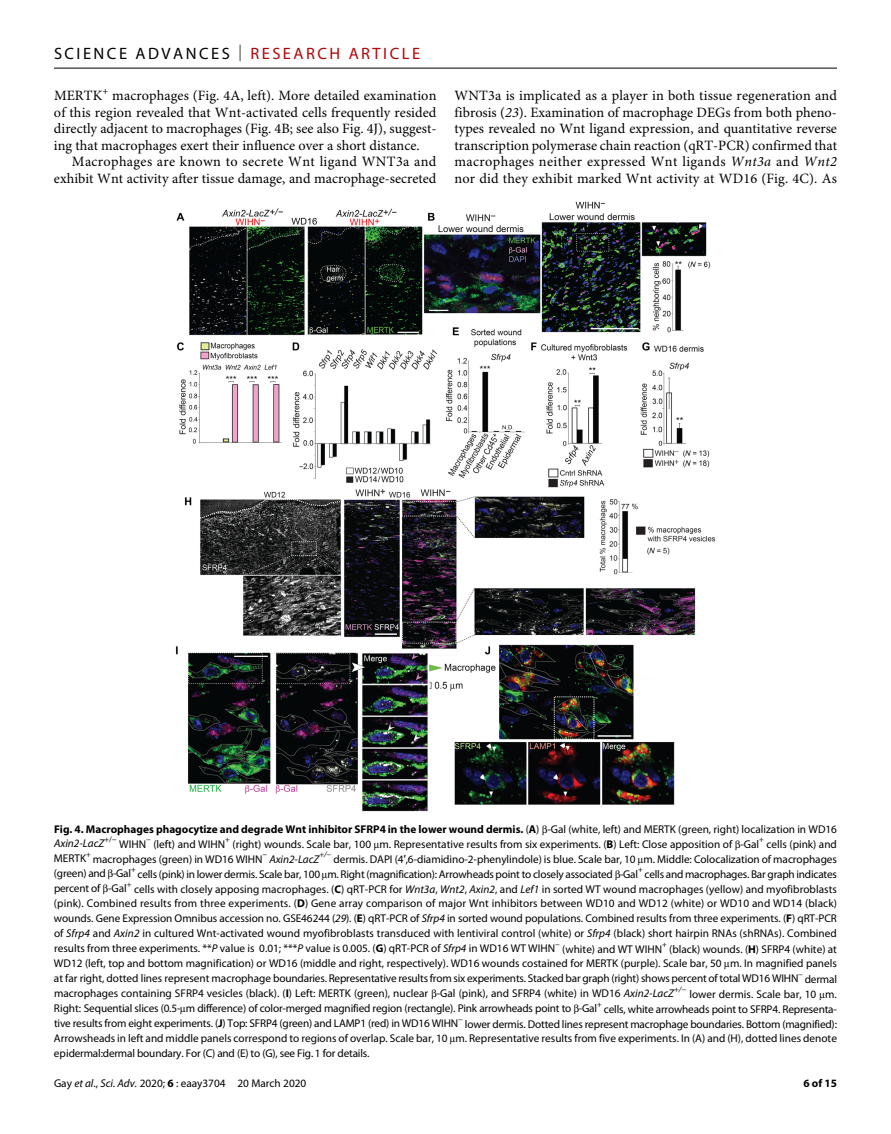
<style>
.page{position:relative;width:891px;height:1134px;background:#fff}
.page>*{position:absolute;margin:0;border:0;box-sizing:border-box;transform-origin:0 0}
.t1{font:16.5px "Myriad Pro";letter-spacing:.15em;color:#000}
.t2{font:14.25px/16.5px "Minion Pro";color:#000;text-align:justify}
.t3{font:11.25px/15px "Myriad Pro";letter-spacing:-.015em;color:#000;text-align:justify}
.t4{font:700 11.25px "Myriad Pro";color:#000}
.s1{font-weight:300}
.s2{color:#b10508}
.s3{font-style:italic}
.s4{font-weight:700}
</style>
<div class="page">
<hr style="left:54px;top:68px;width:783px;height:1px;background:#000">
<img style="left:176px;top:201px;width:540px;height:610px">
<h1 class="t1" style="left:54px;top:40px;width:368px">SCIENCE ADVANCES <span class="s1">|</span> <span class="s2">RESEARCH ARTICLE</span></h1>
<p class="t2" style="left:54px;top:89px;width:384px">MERTK<sup>+</sup> macrophages (Fig. 4A, left). More detailed examination of this region revealed that Wnt-activated cells frequently resided directly adjacent to macrophages (Fig. 4B; see also Fig. 4J), suggest&shy;ing that macrophages exert their influence over a short distance.</p>
<p class="t2" style="left:54px;top:155px;width:384px;text-align:right">Macrophages are known to secrete Wnt ligand WNT3a and exhibit Wnt activity after tissue damage, and macrophage-secreted</p>
<p class="t2" style="left:454px;top:89px;width:384px">WNT3a is implicated as a player in both tissue regeneration and fibrosis (<span class="s3">23</span>). Examination of macrophage DEGs from both pheno&shy;types revealed no Wnt ligand expression, and quantitative reverse transcription polymerase chain reaction (qRT-PCR) confirmed that macrophages neither expressed Wnt ligands <span class="s3">Wnt3a</span> and <span class="s3">Wnt2 </span>nor did they exhibit marked Wnt activity at WD16 (Fig. 4C). As</p>
<p class="t3" style="left:54px;top:821px;width:785px"><span class="s4">Fig. 4. Macrophages phagocytize and degrade Wnt inhibitor SFRP4 in the lower wound dermis.</span> (<span class="s4">A</span>) -Gal (white, left) and MERTK (green, right) localization in WD16<br><span class="s3">Axin2-LacZ</span><sup>+/−</sup> WIHN<sup>−</sup> (left) and WIHN<sup>+</sup> (right) wounds. Scale bar, 100 m. Representative results from six experiments. (<span class="s4">B</span>) Left: Close apposition of -Gal<sup>+</sup> cells (pink) and MERTK<sup>+</sup> macrophages (green) in WD16 WIHN<sup>−</sup> <span class="s3">Axin2-LacZ</span><sup>+/−</sup> dermis. DAPI (4′,6-diamidino-2-phenylindole) is blue. Scale bar, 10 m. Middle: Colocalization of macrophages (green) and -Gal<sup>+</sup> cells (pink) in lower dermis. Scale bar, 100 m. Right (magnification): Arrowheads point to closely associated -Gal<sup>+</sup> cells and macrophages. Bar graph indicates percent of -Gal<sup>+</sup> cells with closely apposing macrophages. (<span class="s4">C</span>) qRT-PCR for <span class="s3">Wnt3a</span>, <span class="s3">Wnt2</span>, <span class="s3">Axin2</span>, and <span class="s3">Lef1</span> in sorted WT wound macrophages (yellow) and myofibroblasts (pink). Combined results from three experiments. (<span class="s4">D</span>) Gene array comparison of major Wnt inhibitors between WD10 and WD12 (white) or WD10 and WD14 (black) wounds. Gene Expression Omnibus accession no. GSE46244 (<span class="s3">29</span>). (<span class="s4">E</span>) qRT-PCR of <span class="s3">Sfrp4</span> in sorted wound populations. Combined results from three experiments. (<span class="s4">F</span>) qRT-PCR of <span class="s3">Sfrp4</span> and <span class="s3">Axin2</span> in cultured Wnt-activated wound myofibroblasts transduced with lentiviral control (white) or <span class="s3">Sfrp4</span> (black) short hairpin RNAs (shRNAs). Combined results from three experiments. **<span class="s3">P</span> value is 0.01; ***<span class="s3">P</span> value is 0.005. (<span class="s4">G</span>) qRT-PCR of <span class="s3">Sfrp4</span> in WD16 WT WIHN<sup>−</sup> (white) and WT WIHN<sup>+</sup> (black) wounds. (<span class="s4">H</span>) SFRP4 (white) at WD12 (left, top and bottom magnification) or WD16 (middle and right, respectively). WD16 wounds costained for MERTK (purple). Scale bar, 50 m. In magnified panels at far right, dotted lines represent macrophage boundaries. Representative results from six experiments. Stacked bar graph (right) shows percent of total WD16 WIHN<sup>−</sup> dermal macrophages containing SFRP4 vesicles (black). (<span class="s4">I</span>) Left: MERTK (green), nuclear -Gal (pink), and SFRP4 (white) in WD16 <span class="s3">Axin2-LacZ</span><sup>+/−</sup> lower dermis. Scale bar, 10 m.<br>Right: Sequential slices (0.5- m difference) of color-merged magnified region (rectangle). Pink arrowheads point to -Gal<sup>+</sup> cells, white arrowheads point to SFRP4. Representa&shy;tive results from eight experiments. (<span class="s4">J</span>) Top: SFRP4 (green) and LAMP1 (red) in WD16 WIHN<sup>−</sup> lower dermis. Dotted lines represent macrophage boundaries. Bottom (magnified):<br>Arrowsheads in left and middle panels correspond to regions of overlap. Scale bar, 10 m. Representative results from five experiments. In (A) and (H), dotted lines denote epidermal:dermal boundary. For (C) and (E) to (G), see Fig. 1 for details.</p>
<p class="t3" style="left:54px;top:1076px;width:254px">Gay <span class="s3">et al</span>., <span class="s3">Sci. Adv.</span> 2020; <span class="s4">6</span> : eaay3704 20 March 2020</p>
<p class="t4" style="left:803px;top:1074px;width:35px">6 of 15</p>
</div>
